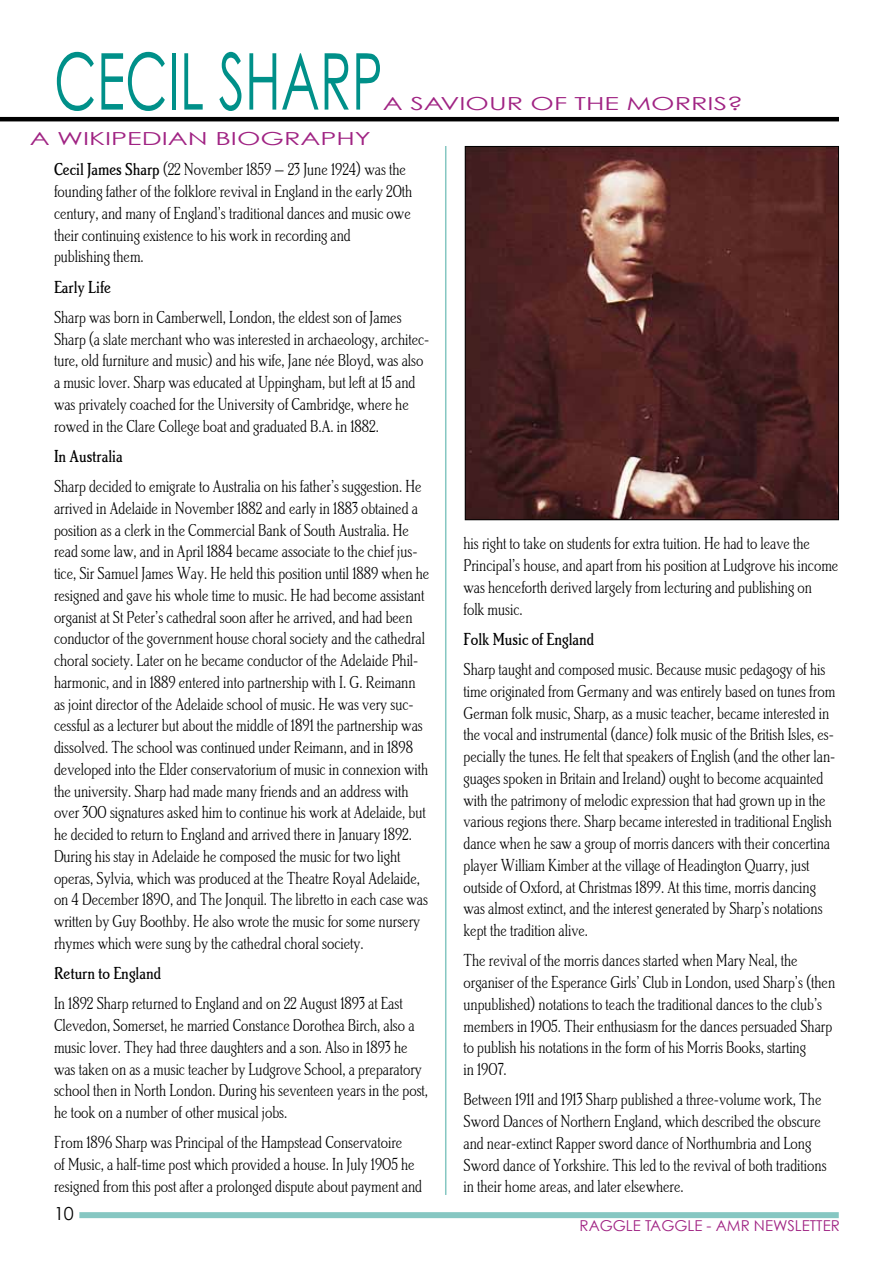
<style>
.page{position:relative;width:893px;height:1263px;background:#fff}
.page>*{position:absolute;margin:0;border:0;box-sizing:border-box;transform-origin:0 0}
.t1{font:78.45px "Weezer Font";color:#009089;scale:.67 1}
.t2{font:18px/21.8px "Brighton Light Let Plain";color:#000;scale:.88 1}
.t3{font:18px "Brighton Medium Let Plain";color:#000;scale:.88 1}
.t4{font:18px "Weezer Font";color:#a02383;scale:1.5 1}
.t5{font:18px "Weezer Font";color:#000}
.t6{font:15px "Weezer Font";color:#a02383}
.s1{font-family:"Brighton Medium Let Plain"}
</style>
<div class="page">
<div style="left:79px;top:1212px;width:760px;height:6px;background:#86c7c2"></div>
<hr style="left:0;top:117px;width:839px;height:4px;background:#000">
<hr style="left:445px;top:146px;width:1px;height:1049px;background:#86c7c2">
<img style="left:467px;top:148px;width:370px;height:370px">
<div style="left:465px;top:146px;width:374px;height:374px;border:1px solid #000"></div>
<h1 class="t1" style="left:54px;top:33px;width:335px">CECIL SHARP</h1>
<p class="t4" style="left:383px;top:92px;width:204px">A SAVIOUR OF TH E MORRIS</p>
<p class="t4" style="left:727px;top:92px;width:12px">?</p>
<p class="t4" style="left:30px;top:127px;width:44px">A WIKIP</p>
<p class="t4" style="left:127px;top:127px;width:21px">EDIAN</p>
<p class="t4" style="left:215px;top:127px;width:44px">BIOGRAPHY</p>
<p class="t2" style="left:54px;top:159px;width:409px"><span class="s1">Cecil James Sharp</span> (22 November 1859 – 23 June 1924) was the founding father of the folklore revival in England in the early 20th century, and many of England’s traditional dances and music owe their continuing existence to his work in recording and<br>publishing them.</p>
<p class="t3" style="left:54px;top:276px;width:66px">Early Life</p>
<p class="t2" style="left:54px;top:306px;width:428px">Sharp was born in Camberwell, London, the eldest son of James Sharp (a slate merchant who was interested in archaeology, architec&shy;ture, old furniture and music) and his wife, Jane née Bloyd, was also a music lover. Sharp was educated at Uppingham, but left at 15 and was privately coached for the University of Cambridge, where he rowed in the Clare College boat and graduated B.A. in 1882.</p>
<p class="t3" style="left:54px;top:446px;width:80px">In Australia</p>
<p class="t2" style="left:54px;top:475px;width:428px">Sharp decided to emigrate to Australia on his father’s suggestion. He arrived in Adelaide in November 1882 and early in 1883 obtained a position as a clerk in the Commercial Bank of South Australia. He read some law, and in April 1884 became associate to the chief jus&shy;tice, Sir Samuel James Way. He held this position until 1889 when he resigned and gave his whole time to music. He had become assistant organist at St Peter’s cathedral soon after he arrived, and had been conductor of the government house choral society and the cathedral choral society. Later on he became conductor of the Adelaide Phil&shy;harmonic, and in 1889 entered into partnership with I. G. Reimann as joint director of the Adelaide school of music. He was very suc&shy;cessful as a lecturer but about the middle of 1891 the partnership was dissolved. The school was continued under Reimann, and in 1898 developed into the Elder conservatorium of music in connexion with the university. Sharp had made many friends and an address with over 300 signatures asked him to continue his work at Adelaide, but he decided to return to England and arrived there in January 1892.<br>During his stay in Adelaide he composed the music for two light operas, Sylvia, which was produced at the Theatre Royal Adelaide, on 4 December 1890, and The Jonquil. The libretto in each case was written by Guy Boothby. He also wrote the music for some nursery rhymes which were sung by the cathedral choral society.</p>
<p class="t3" style="left:54px;top:963px;width:123px">Return to England</p>
<p class="t2" style="left:54px;top:992px;width:427px">In 1892 Sharp returned to England and on 22 August 1893 at East Clevedon, Somerset, he married Constance Dorothea Birch, also a music lover. They had three daughters and a son. Also in 1893 he was taken on as a music teacher by Ludgrove School, a preparatory school then in North London. During his seventeen years in the post, he took on a number of other musical jobs.</p>
<p class="t2" style="left:54px;top:1131px;width:420px">From 1896 Sharp was Principal of the Hampstead Conservatoire<br>of Music, a half-time post which provided a house. In July 1905 he resigned from this post after a prolonged dispute about payment and</p>
<p class="t5" style="left:54px;top:1203px;width:21px">10</p>
<p class="t2" style="left:463px;top:533px;width:427px">his right to take on students for extra tuition. He had to leave the Principal’s house, and apart from his position at Ludgrove his income was henceforth derived largely from lecturing and publishing on<br>folk music.</p>
<p class="t3" style="left:463px;top:629px;width:150px">Folk Music of England</p>
<p class="t2" style="left:463px;top:658px;width:424px">Sharp taught and composed music. Because music pedagogy of his time originated from Germany and was entirely based on tunes from German folk music, Sharp, as a music teacher, became interested in the vocal and instrumental (dance) folk music of the British Isles, es&shy;pecially the tunes. He felt that speakers of English (and the other lan&shy;guages spoken in Britain and Ireland) ought to become acquainted with the patrimony of melodic expression that had grown up in the various regions there. Sharp became interested in traditional English dance when he saw a group of morris dancers with their concertina player William Kimber at the village of Headington Quarry, just outside of Oxford, at Christmas 1899. At this time, morris dancing was almost extinct, and the interest generated by Sharp’s notations kept the tradition alive.</p>
<p class="t2" style="left:463px;top:949px;width:424px">The revival of the morris dances started when Mary Neal, the organiser of the Esperance Girls’ Club in London, used Sharp’s (then unpublished) notations to teach the traditional dances to the club’s members in 1905. Their enthusiasm for the dances persuaded Sharp to publish his notations in the form of his Morris Books, starting<br>in 1907.</p>
<p class="t2" style="left:463px;top:1088px;width:414px">Between 1911 and 1913 Sharp published a three-volume work, The Sword Dances of Northern England, which described the obscure and near-extinct Rapper sword dance of Northumbria and Long Sword dance of Yorkshire. This led to the revival of both traditions in their home areas, and later elsewhere.</p>
<p class="t6" style="left:580px;top:1217px;width:262px">RAGGLE TAGGLE - AMR NEWSLETTER</p>
</div>
